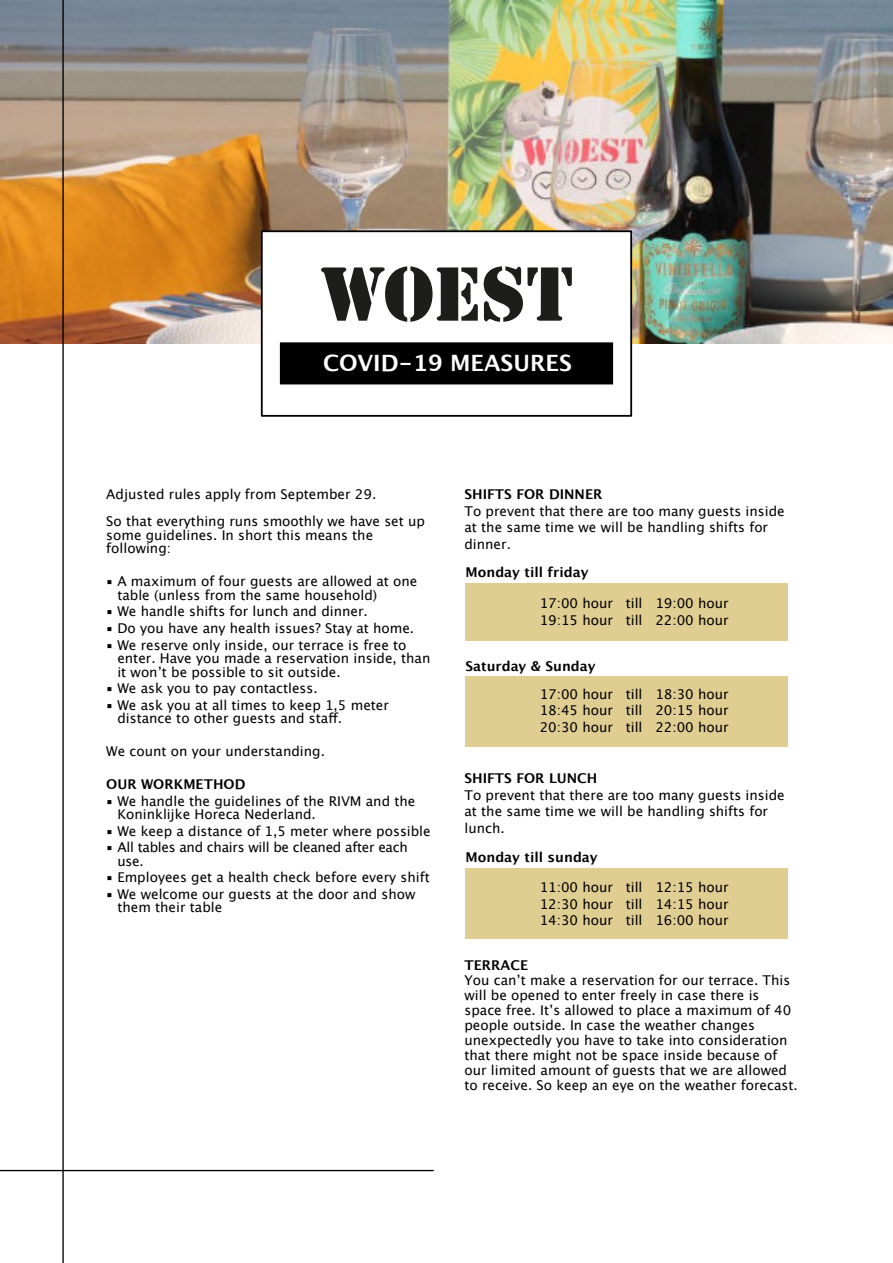
<style>
.page{position:relative;width:893px;height:1263px;background:#fff}
.page>*{position:absolute;margin:0;border:0;box-sizing:border-box;transform-origin:0 0}
.t1{font:700 22.5px "Lucida Grande";color:#fff}
.t2{font:13.5px/16.5px "Lucida Grande";color:#000}
.t3{font:700 13.5px "Lucida Grande";color:#000}
.t4{font:13.5px/13.5px "Lucida Grande";letter-spacing:-.02em;color:#000}
</style>
<div class="page">
<img style="left:0;top:0;width:893px;height:344px">
<div style="left:261px;top:230px;width:371px;height:187px;background:#fff;border:2px solid #000"></div>
<svg style="left:321px;top:266px;width:157px;height:56px"></svg>
<svg style="left:484px;top:266px;width:88px;height:56px"></svg>
<div style="left:278px;top:341px;width:337px;height:45px;background:#000;border:2px solid #fff"></div>
<hr style="left:62px;top:0;width:2px;height:1263px;background:#000">
<hr style="left:0;top:1170px;width:433px;height:1px;background:#000">
<div style="left:466px;top:868px;width:322px;height:70px;background:#e0cd92"></div>
<div style="left:466px;top:676px;width:322px;height:70px;background:#e0cd92"></div>
<div style="left:466px;top:584px;width:322px;height:57px;background:#e0cd92"></div>
<h1 class="t1" style="left:323px;top:353px;width:250px">COVID-19 MEASURES</h1>
<p class="t2" style="left:106px;top:482px;width:320px;line-height:27px">Adjusted rules apply from September 29.<br>So that everything runs smoothly we have set up</p>
<p class="t2" style="left:106px;top:529px;width:268px;line-height:13.5px">some guidelines. In short this means the following:</p>
<p class="t2" style="left:117px;top:576px;width:302px;line-height:13.5px;text-indent:-11px">▪ A maximum of four guests are allowed at one table (unless from the same household)</p>
<p class="t2" style="left:106px;top:604px;width:263px">▪ We handle shifts for lunch and dinner.</p>
<p class="t2" style="left:106px;top:621px;width:309px">▪ Do you have any health issues? Stay at home.</p>
<p class="t2" style="left:117px;top:639px;width:314px;line-height:13.5px;text-indent:-11px">▪ We reserve only inside, our terrace is free to enter. Have you made a reservation inside, than it wonʼt be possible to sit outside.</p>
<p class="t2" style="left:106px;top:681px;width:213px">▪ We ask you to pay contactless.</p>
<p class="t2" style="left:117px;top:699px;width:273px;line-height:13.5px;text-indent:-11px">▪ We ask you at all times to keep 1,5 meter distance to other guests and staff.</p>
<p class="t2" style="left:106px;top:744px;width:220px">We count on your understanding.</p>
<p class="t3" style="left:106px;top:778px;width:141px">OUR WORKMETHOD</p>
<p class="t2" style="left:117px;top:795px;width:299px;line-height:13.5px;text-indent:-11px">▪ We handle the guidelines of the RIVM and the<br>Koninklĳke Horeca Nederland.</p>
<p class="t2" style="left:106px;top:823px;width:326px">▪ We keep a distance of 1,5 meter where possible</p>
<p class="t4" style="left:117px;top:841px;width:292px;text-indent:-11px">▪ All tables and chairs will be cleaned after each use.</p>
<p class="t2" style="left:106px;top:870px;width:325px">▪ Employees get a health check before every shift</p>
<p class="t2" style="left:117px;top:888px;width:300px;line-height:13.5px;text-indent:-11px">▪ We welcome our guests at the door and show them their table</p>
<p class="t3" style="left:464px;top:489px;width:139px">SHIFTS FOR DINNER</p>
<p class="t2" style="left:464px;top:504px;width:322px">To prevent that there are too many guests inside at the same time we will be handling shifts for dinner.</p>
<p class="t3" style="left:466px;top:566px;width:124px">Monday till friday</p>
<p class="t2" style="left:540px;top:596px;width:190px">17:00 hour till 19:00 hour<br>19:15 hour till 22:00 hour</p>
<p class="t3" style="left:466px;top:660px;width:132px">Saturday &amp; Sunday</p>
<p class="t2" style="left:540px;top:687px;width:190px;text-align:justify">17:00 hour till 18:30 hour 18:45 hour till 20:15 hour 20:30 hour till 22:00 hour</p>
<p class="t3" style="left:464px;top:773px;width:134px">SHIFTS FOR LUNCH</p>
<p class="t2" style="left:464px;top:788px;width:322px">To prevent that there are too many guests inside at the same time we will be handling shifts for lunch.</p>
<p class="t3" style="left:466px;top:851px;width:134px">Monday till sunday</p>
<p class="t2" style="left:540px;top:880px;width:190px;text-align:justify">11:00 hour till 12:15 hour 12:30 hour till 14:15 hour 14:30 hour till 16:00 hour</p>
<p class="t3" style="left:464px;top:959px;width:65px">TERRACE</p>
<p class="t2" style="left:464px;top:973px;width:335px;line-height:15px">You canʼt make a reservation for our terrace. This will be opened to enter freely in case there is space free. Itʼs allowed to place a maximum of 40 people outside. In case the weather changes unexpectedly you have to take into consideration that there might not be space inside because of our limited amount of guests that we are allowed to receive. So keep an eye on the weather forecast.</p>
</div>
